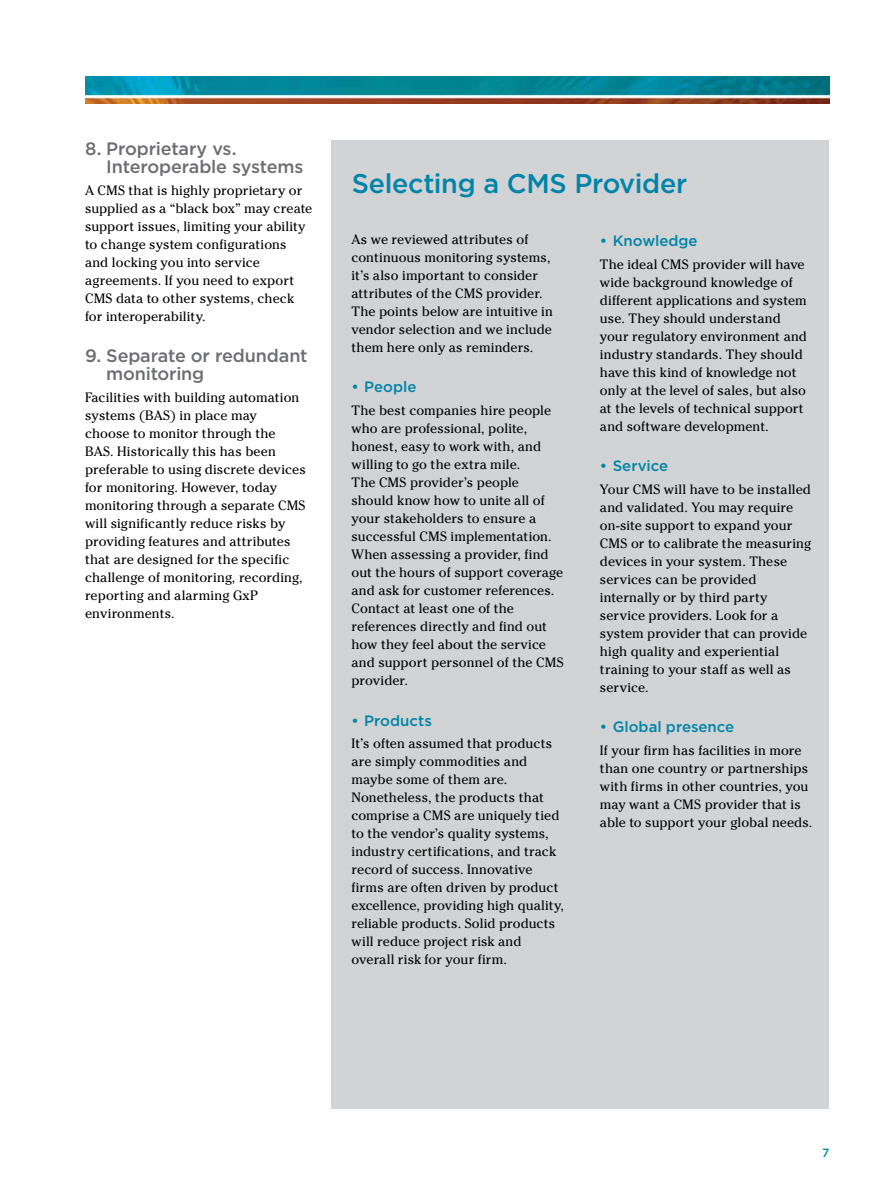
<style>
.page{position:relative;width:893px;height:1191px;background:#fff}
.page>*{position:absolute;margin:0;border:0;box-sizing:border-box;transform-origin:0 0}
.t1{font:500 27px "Gotham";letter-spacing:-.015em;color:#0084a9}
.t2{font:500 18px/18px "Gotham";letter-spacing:-.01em;color:#6d6e71}
.t3{font:500 15px "Gotham";color:#0084a9}
.t4{font:13.5px/18px "Cheltenham Std";letter-spacing:.005em;color:#000}
.t5{font:500 12px "Gotham";color:#0091ac}
</style>
<div class="page">
<img style="left:85px;top:77px;width:744px;height:27px">
<div style="left:332px;top:140px;width:497px;height:969px;background:#d1d3d4"></div>
<h2 class="t2" style="left:106px;top:139px;width:199px;text-indent:-21px">8. Proprietary vs.<br>Interoperable systems</h2>
<p class="t4" style="left:85px;top:182px;width:229px">A CMS that is highly proprietary or supplied as a “black box” may create support issues, limiting your ability to change system configurations and locking you into service agreements. If you need to export<br>CMS data to other systems, check for interoperability.</p>
<h2 class="t2" style="left:106px;top:346px;width:203px;text-indent:-21px">9. Separate or redundant monitoring</h2>
<p class="t4" style="left:85px;top:389px;width:222px">Facilities with building automation systems (BAS) in place may<br>choose to monitor through the<br>BAS. Historically this has been preferable to using discrete devices for monitoring. However, today monitoring through a separate CMS will significantly reduce risks by providing features and attributes that are designed for the specific challenge of monitoring, recording, reporting and alarming GxP environments.</p>
<h1 class="t1" style="left:352px;top:166px;width:337px">Selecting a CMS Provider</h1>
<p class="t4" style="left:351px;top:230px;width:203px">As we reviewed attributes of continuous monitoring systems, it’s also important to consider attributes of the CMS provider.<br>The points below are intuitive in vendor selection and we include them here only as reminders.</p>
<p class="t3" style="left:351px;top:377px;width:66px">• People</p>
<p class="t4" style="left:351px;top:401px;width:214px">The best companies hire people who are professional, polite, honest, easy to work with, and willing to go the extra mile.<br>The CMS provider’s people should know how to unite all of your stakeholders to ensure a successful CMS implementation.<br>When assessing a provider, find out the hours of support coverage and ask for customer references.<br>Contact at least one of the references directly and find out how they feel about the service and support personnel of the CMS provider.</p>
<p class="t3" style="left:351px;top:710px;width:82px">• Products</p>
<p class="t4" style="left:351px;top:734px;width:214px">It’s often assumed that products are simply commodities and maybe some of them are.<br>Nonetheless, the products that comprise a CMS are uniquely tied to the vendor’s quality systems, industry certifications, and track record of success. Innovative firms are often driven by product excellence, providing high quality, reliable products. Solid products will reduce project risk and overall risk for your firm.</p>
<p class="t3" style="left:600px;top:231px;width:99px">• Knowledge</p>
<p class="t4" style="left:600px;top:255px;width:209px">The ideal CMS provider will have wide background knowledge of different applications and system use. They should understand your regulatory environment and industry standards. They should have this kind of knowledge not only at the level of sales, but also at the levels of technical support and software development.</p>
<p class="t3" style="left:600px;top:456px;width:70px">• Service</p>
<p class="t4" style="left:600px;top:480px;width:213px">Your CMS will have to be installed and validated. You may require on-site support to expand your<br>CMS or to calibrate the measuring devices in your system. These services can be provided internally or by third party service providers. Look for a system provider that can provide high quality and experiential training to your staff as well as service.</p>
<p class="t3" style="left:600px;top:717px;width:136px">• Global presence</p>
<p class="t4" style="left:600px;top:741px;width:214px">If your firm has facilities in more than one country or partnerships with firms in other countries, you may want a CMS provider that is able to support your global needs.</p>
<p class="t5" style="left:822px;top:1144px;width:9px">7</p>
</div>
